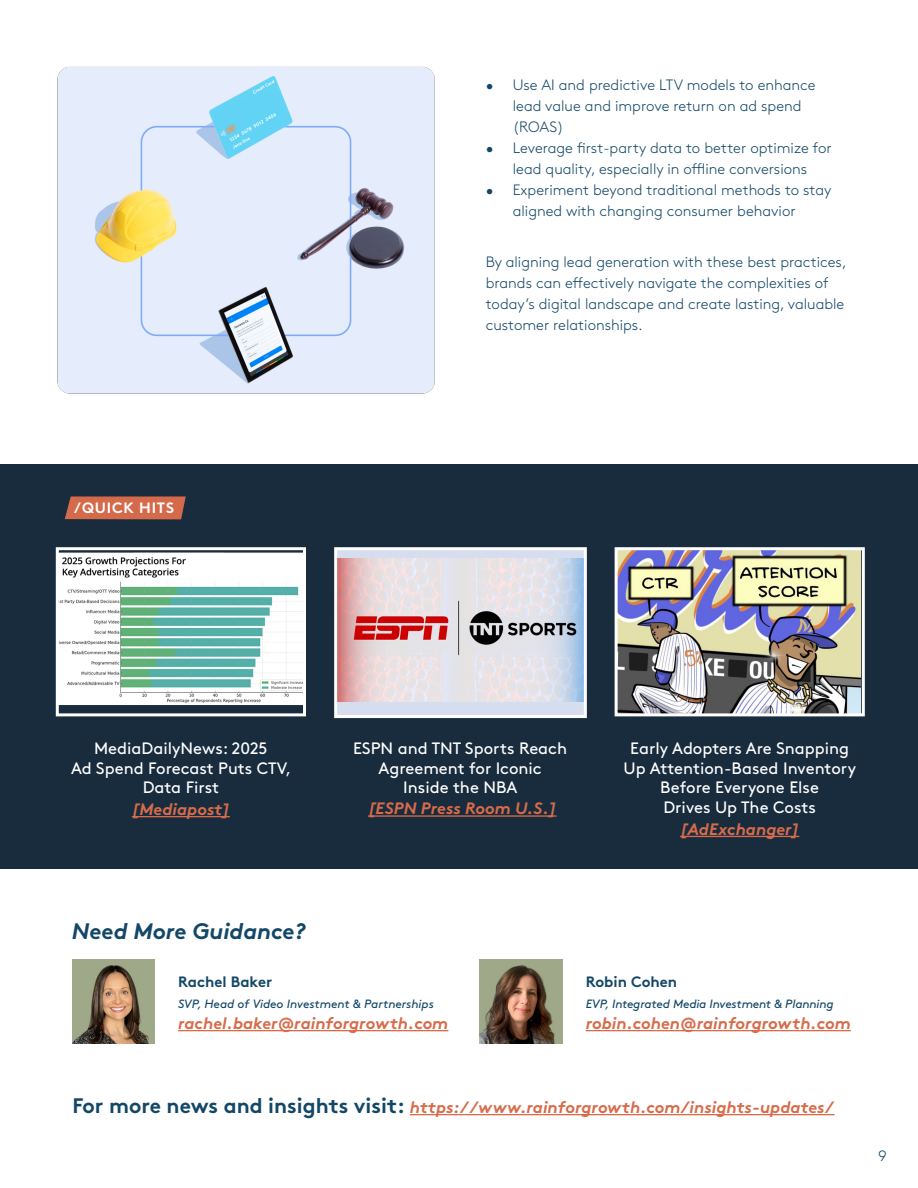
<style>
.page{position:relative;width:918px;height:1188px;background:#fff}
.page>*{position:absolute;margin:0;border:0;box-sizing:border-box;transform-origin:0 0}
.Subhead{font:italic 700 22.5px "Brown Std";color:#134767}
.t1{font:16.5px/19.8px "Brown Std";color:#fff;text-align:center}
.Staff_Name{font:italic 700 16.5px "Brown Std";color:#d86b4a}
.Email{font:italic 700 16.5px "Brown Std";color:#d86b4a}
.Body_Copy{font:300 15px/21px "Brown Std";color:#134767}
.Email-2{font:700 15px "Brown Std";color:#134767}
.t2{font:700 15px "Brown Std";letter-spacing:.05em;color:#fff}
.Staff_Name-2{font:700 15px "Brown Std";color:#134767}
.Email-3{font:italic 12px "Brown Std";letter-spacing:-.01em;color:#134767}
.s1{font-style:normal;font-size:21px;color:#134767}
</style>
<div class="page">
<div style="left:0;top:464px;width:918px;height:405px;background:#192c3e"></div>
<svg style="left:65px;top:496px;width:121px;height:23px;background:#c86549"></svg>
<hr style="left:132px;top:816px;width:98px;height:1px;background:#d86b4a">
<img style="left:60px;top:552px;width:242px;height:153px">
<div style="left:56px;top:547px;width:250px;height:169px;border:3px solid #fff"></div>
<hr style="left:368px;top:815px;width:189px;height:2px;background:#d86b4a">
<div style="left:336px;top:549px;width:249px;height:168px;background:#d6ddef"></div>
<img style="left:338px;top:558px;width:245px;height:143px">
<div style="left:334px;top:547px;width:253px;height:171px;border:3px solid #fff"></div>
<hr style="left:680px;top:836px;width:119px;height:1px;background:#d86b4a">
<img style="left:619px;top:551px;width:242px;height:161px">
<div style="left:615px;top:547px;width:250px;height:169px;border:3px solid #fff"></div>
<img style="left:57px;top:66px;width:378px;height:328px">
<hr style="left:410px;top:1114px;width:424px;height:1px;background:#d86b4a">
<img style="left:480px;top:960px;width:82px;height:84px">
<img style="left:72px;top:960px;width:83px;height:84px">
<hr style="left:586px;top:1030px;width:265px;height:1px;background:#d86b4a">
<hr style="left:178px;top:1030px;width:270px;height:1px;background:#d86b4a">
<p class="t2" style="left:74px;top:499px;width:101px">/QUICK HITS</p>
<p class="Body_Copy" style="left:513px;top:75px;width:304px;text-indent:-27px">• Use AI and predictive LTV models to enhance lead value and improve return on ad spend (ROAS)</p>
<p class="Body_Copy" style="left:486px;top:138px;width:347px;text-align:center">• Leverage first-party data to better optimize for lead quality, especially in offline conversions</p>
<p class="Body_Copy" style="left:486px;top:180px;width:347px;text-align:center">• Experiment beyond traditional methods to stay aligned with changing consumer behavior</p>
<p class="Body_Copy" style="left:486px;top:252px;width:362px">By aligning lead generation with these best practices, brands can effectively navigate the complexities of today’s digital landscape and create lasting, valuable customer relationships.</p>
<p class="t1" style="left:71px;top:738px;width:222px">MediaDailyNews: 2025<br>Ad Spend Forecast Puts CTV,<br>Data First</p>
<p class="Staff_Name" style="left:132px;top:799px;width:100px">[Mediapost]</p>
<p class="t1" style="left:353px;top:738px;width:216px">ESPN and TNT Sports Reach<br>Agreement for Iconic<br>Inside the NBA</p>
<p class="Staff_Name" style="left:368px;top:799px;width:190px">[ESPN Press Room U.S.]</p>
<p class="t1" style="left:624px;top:738px;width:234px">Early Adopters Are Snapping<br>Up Attention-Based Inventory<br>Before Everyone Else<br>Drives Up The Costs</p>
<p class="Staff_Name" style="left:680px;top:819px;width:121px">[AdExchanger]</p>
<p class="Subhead" style="left:72px;top:917px;width:235px">Need More Guidance?</p>
<p class="Email-2" style="left:178px;top:973px;width:96px">Rachel Baker</p>
<p class="Email-3" style="left:178px;top:997px;width:257px">SVP, Head of Video Investment &amp; Partnerships</p>
<p class="Email" style="left:178px;top:1013px;width:272px">rachel.baker@rainforgrowth.com</p>
<p class="Staff_Name-2" style="left:586px;top:973px;width:93px">Robin Cohen</p>
<p class="Email-3" style="left:586px;top:997px;width:249px">EVP, Integrated Media Investment &amp; Planning</p>
<p class="Email" style="left:586px;top:1013px;width:267px">robin.cohen@rainforgrowth.com</p>
<p class="Staff_Name" style="left:73px;top:1097px;width:763px"><span class="s1">For more news and insights visit:</span> https://www.rainforgrowth.com/insights-updates/</p>
<p class="Body_Copy" style="left:878px;top:1146px;width:10px">9</p>
</div>
